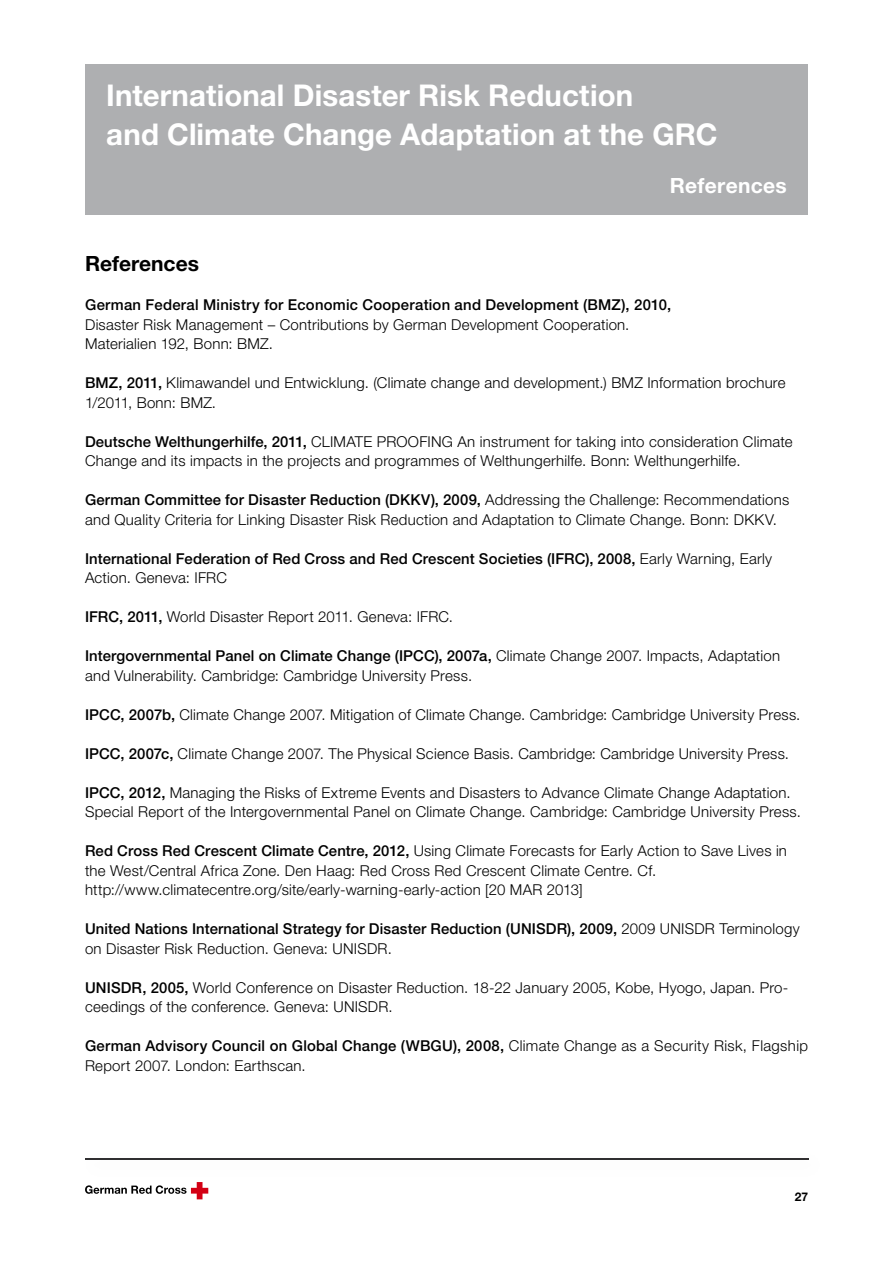
<style>
.page{position:relative;width:893px;height:1263px;background:#fff}
.page>*{position:absolute;margin:0;border:0;box-sizing:border-box;transform-origin:0 0}
.t1{font:700 30px/39px "Helvetica Neue LT Std";color:#fff}
.t2{font:700 21px "Helvetica Neue LT Std";letter-spacing:.01em;color:#fff}
.t3{font:700 21px "Helvetica Neue LT Std";color:#000}
.t4{font:300 15px/19.5px "Helvetica Neue LT Std";letter-spacing:.015em;color:#000}
.t5{font:500 15px/19.5px "Helvetica Neue LT Std";letter-spacing:.01em;color:#000}
.t6{font:700 12px "Helvetica Neue LT Std";color:#000}
.s1{font-weight:500}
.s2{font-weight:300}
</style>
<div class="page">
<div style="left:85px;top:64px;width:723px;height:150px;background:#aeafb1"></div>
<img style="left:85px;top:1158px;width:724px;height:2px">
<img style="left:85px;top:1159px;width:723px;height:1px">
<svg style="left:85px;top:1182px;width:123px;height:17px"></svg>
<h1 class="t1" style="left:106px;top:80px;width:613px">International Disaster Risk Reduction<br>and Climate Change Adaptation at the GRC</h1>
<h2 class="t2" style="left:670px;top:179px;width:118px">References</h2>
<h2 class="t3" style="left:85px;top:256px;width:115px">References</h2>
<p class="t5" style="left:85px;top:297px;width:588px">German Federal Ministry for Economic Cooperation and Development (BMZ), 2010,</p>
<p class="t4" style="left:85px;top:317px;width:546px">Disaster Risk Management – Contributions by German Development Cooperation.<br>Materialien 192, Bonn: BMZ.</p>
<p class="t4" style="left:85px;top:375px;width:702px"><span class="s1">BMZ, 2011,</span> Klimawandel und Entwicklung. (Climate change and development.) BMZ Information brochure<br>1/2011, Bonn: BMZ.</p>
<p class="t4" style="left:85px;top:434px;width:709px"><span class="s1">Deutsche Welthungerhilfe, 2011,</span> CLIMATE PROOFING An instrument for taking into consideration Climate<br>Change and its impacts in the projects and programmes of Welthungerhilfe. Bonn: Welthungerhilfe.</p>
<p class="t4" style="left:85px;top:492px;width:706px"><span class="s1">German Committee for Disaster Reduction (DKKV), 2009,</span> Addressing the Challenge: Recommendations and Quality Criteria for Linking Disaster Risk Reduction and Adaptation to Climate Change. Bonn: DKKV.</p>
<p class="t5" style="left:85px;top:551px;width:688px">International Federation of Red Cross and Red Crescent Societies (IFRC), 2008, <span class="s2">Early Warning, Early<br>Action. Geneva: IFRC</span></p>
<p class="t4" style="left:85px;top:609px;width:369px"><span class="s1">IFRC, 2011,</span> World Disaster Report 2011. Geneva: IFRC.</p>
<p class="t4" style="left:85px;top:648px;width:696px"><span class="s1">Intergovernmental Panel on Climate Change (IPCC), 2007a,</span> Climate Change 2007. Impacts, Adaptation and Vulnerability. Cambridge: Cambridge University Press.</p>
<p class="t4" style="left:85px;top:707px;width:717px"><span class="s1">IPCC, 2007b,</span> Climate Change 2007. Mitigation of Climate Change. Cambridge: Cambridge University Press.</p>
<p class="t4" style="left:85px;top:746px;width:705px"><span class="s1">IPCC, 2007c,</span> Climate Change 2007. The Physical Science Basis. Cambridge: Cambridge University Press.</p>
<p class="t4" style="left:85px;top:785px;width:717px"><span class="s1">IPCC, 2012,</span> Managing the Risks of Extreme Events and Disasters to Advance Climate Change Adaptation.<br>Special Report of the Intergovernmental Panel on Climate Change. Cambridge: Cambridge University Press.</p>
<p class="t4" style="left:85px;top:843px;width:703px"><span class="s1">Red Cross Red Crescent Climate Centre, 2012,</span> Using Climate Forecasts for Early Action to Save Lives in the West/Central Africa Zone. Den Haag: Red Cross Red Crescent Climate Centre. Cf. http://www.climatecentre.org/site/early-warning-early-action [20 MAR 2013]</p>
<p class="t5" style="left:85px;top:921px;width:716px">United Nations International Strategy for Disaster Reduction (UNISDR), 2009, <span class="s2">2009 UNISDR Terminology on Disaster Risk Reduction. Geneva: UNISDR.</span></p>
<p class="t4" style="left:85px;top:980px;width:705px"><span class="s1">UNISDR, 2005,</span> World Conference on Disaster Reduction. 18-22 January 2005, Kobe, Hyogo, Japan. Pro&shy;ceedings of the conference. Geneva: UNISDR.</p>
<p class="t4" style="left:85px;top:1038px;width:724px"><span class="s1">German Advisory Council on Global Change (WBGU), 2008,</span> Climate Change as a Security Risk, Flagship<br>Report 2007. London: Earthscan.</p>
<p class="t6" style="left:795px;top:1193px;width:15px">27</p>
</div>
